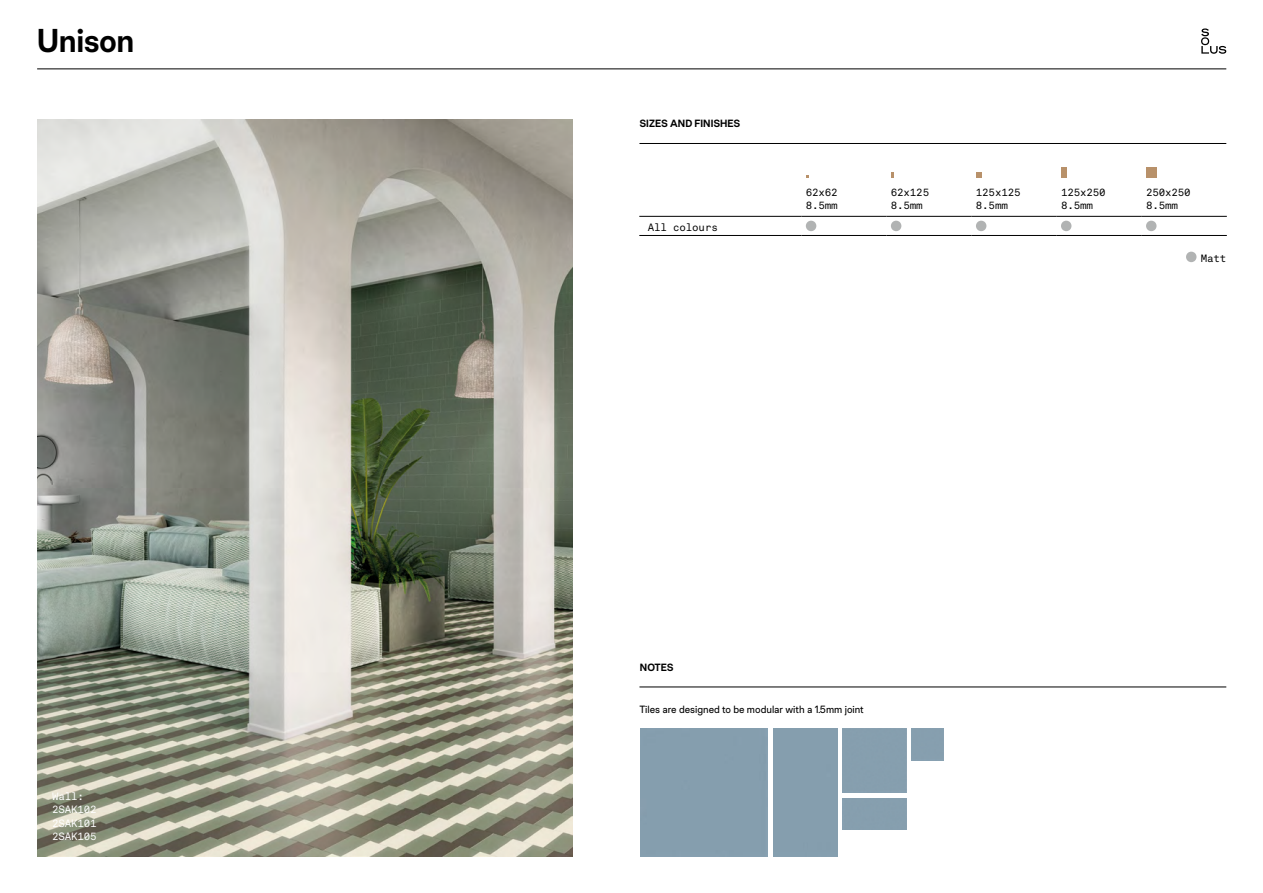
<style>
.page{position:relative;width:1263px;height:893px;background:#fff}
.page>*{position:absolute;margin:0;border:0;box-sizing:border-box;transform-origin:0 0}
.t1{font:600 33px "Chromatic Pro Grotesque";letter-spacing:-.02em;color:#000}
.t2{font:10.5px/12.6px "Akkurat Mono LL";letter-spacing:-.015em;color:#000}
.t3{font:10.5px "Chromatic Pro Grotesque";color:#000}
.t4{font:10.5px/13.5px "Akkurat Mono LL";letter-spacing:-.015em;color:#fff}
.t5{font:600 10.5px "Chromatic Pro Grotesque";letter-spacing:-.005em;color:#000}
</style>
<div class="page">
<hr style="left:37px;top:69px;width:1189px;height:1px;background:#000">
<img style="left:37px;top:120px;width:535px;height:736px">
<hr style="left:639px;top:687px;width:587px;height:1px;background:#000">
<svg style="left:1201px;top:28px;width:25px;height:26px"></svg>
<hr style="left:639px;top:143px;width:587px;height:1px;background:#000">
<hr style="left:639px;top:216px;width:162px;height:1px;background:#000">
<hr style="left:801px;top:216px;width:86px;height:1px;background:#000">
<hr style="left:887px;top:216px;width:85px;height:1px;background:#000">
<hr style="left:972px;top:216px;width:85px;height:1px;background:#000">
<hr style="left:1057px;top:216px;width:85px;height:1px;background:#000">
<hr style="left:1142px;top:216px;width:85px;height:1px;background:#000">
<hr style="left:639px;top:235px;width:162px;height:1px;background:#000">
<hr style="left:801px;top:235px;width:86px;height:1px;background:#000">
<hr style="left:887px;top:235px;width:85px;height:1px;background:#000">
<hr style="left:972px;top:235px;width:85px;height:1px;background:#000">
<hr style="left:1057px;top:235px;width:85px;height:1px;background:#000">
<hr style="left:1142px;top:235px;width:85px;height:1px;background:#000">
<svg style="left:976px;top:173px;width:5px;height:5px"></svg>
<div style="left:1061px;top:167px;width:5px;height:11px;background:#b8916a"></div>
<div style="left:1146px;top:167px;width:11px;height:11px;background:#b8916a"></div>
<svg style="left:806px;top:221px;width:10px;height:10px"></svg>
<svg style="left:891px;top:221px;width:10px;height:10px"></svg>
<svg style="left:976px;top:221px;width:10px;height:10px"></svg>
<svg style="left:1061px;top:221px;width:10px;height:10px"></svg>
<svg style="left:1146px;top:221px;width:10px;height:10px"></svg>
<svg style="left:1186px;top:252px;width:10px;height:10px"></svg>
<h1 class="t1" style="left:37px;top:20px;width:99px">Unison</h1>
<p class="t4" style="left:52px;top:789px;width:46px">Wall:<br>2SAK102<br>2SAK101<br>2SAK105</p>
<p class="t5" style="left:639px;top:117px;width:102px">SIZES AND FINISHES</p>
<p class="t2" style="left:648px;top:220px;width:72px">All colours</p>
<p class="t2" style="left:806px;top:185px;width:33px">62x62<br>8.5mm</p>
<p class="t2" style="left:891px;top:185px;width:40px">62x125<br>8.5mm</p>
<p class="t2" style="left:976px;top:185px;width:46px">125x125<br>8.5mm</p>
<p class="t2" style="left:1061px;top:185px;width:46px">125x250<br>8.5mm</p>
<p class="t2" style="left:1146px;top:185px;width:46px">250x250<br>8.5mm</p>
<p class="t2" style="left:1201px;top:251px;width:27px">Matt</p>
<p class="t5" style="left:640px;top:660px;width:35px">NOTES</p>
<p class="t3" style="left:639px;top:702px;width:226px">Tiles are designed to be modular with a 1.5mm joint</p>
</div>
